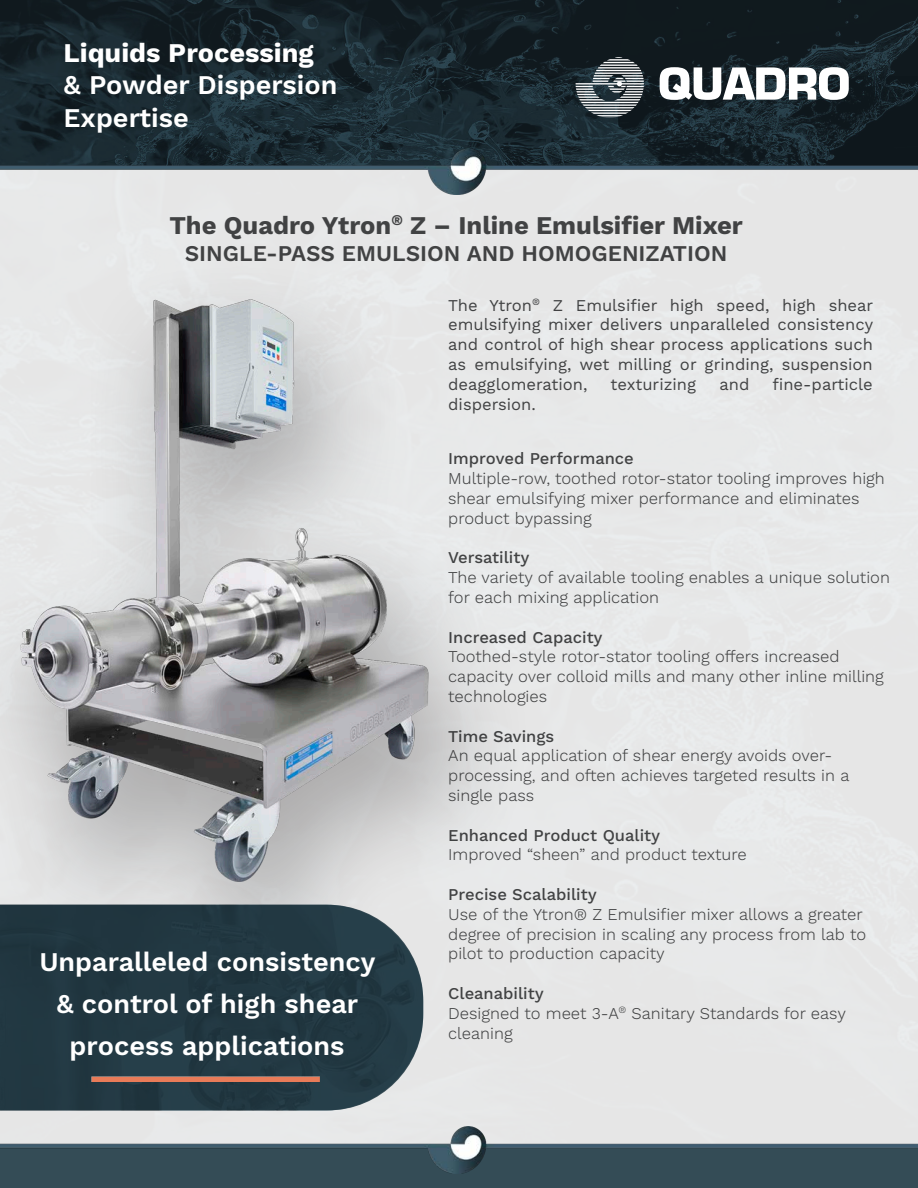
<style>
.page{position:relative;width:918px;height:1188px;background:#fff}
.page>*{position:absolute;margin:0;border:0;box-sizing:border-box;transform-origin:0 0}
.t1{font:600 27px/32.4px "Work Sans";color:#fff}
.t2{font:700 25.5px "Work Sans";color:#414243}
.t3{font:600 22.5px "Work Sans";color:#414243}
.t4{font:300 16.5px/19.8px "Work Sans";color:#414243}
.t5{font:16.5px/19.8px "Work Sans";color:#414243;text-align:justify}
.t6{font:500 16.5px "Work Sans";color:#414243}
.s1{font-weight:700}
</style>
<div class="page">
<div style="left:0;top:195px;width:918px;height:932px;background:#e7e7e8"></div>
<svg style="left:0;top:0;width:918px;height:149px;background:#17242b"></svg>
<img style="left:0;top:149px;width:918px;height:46px">
<svg style="left:576px;top:57px;width:68px;height:62px;background:#5c656a"></svg>
<svg style="left:660px;top:67px;width:189px;height:33px"></svg>
<div style="left:0;top:257px;width:539px;height:760px;background:#e6e7e8"></div>
<img style="left:9px;top:299px;width:461px;height:595px">
<div style="left:0;top:905px;width:423px;height:205px;background:#223842"></div>
<img style="left:92px;top:1077px;width:227px;height:4px">
<div style="left:0;top:1173px;width:918px;height:15px;background:#344c56"></div>
<img style="left:0;top:1127px;width:918px;height:46px">
<p class="t1" style="left:64px;top:38px;width:276px"><span class="s1">Liquids Processing </span>&amp; Powder Dispersion<br>Expertise</p>
<p class="t2" style="left:169px;top:210px;width:575px">The Quadro Ytron<sup>®</sup> Z – Inline Emulsifier Mixer</p>
<p class="t3" style="left:185px;top:240px;width:544px">SINGLE-PASS EMULSION AND HOMOGENIZATION</p>
<p class="t5" style="left:448px;top:296px;width:427px">The Ytron<sup>®</sup> Z Emulsifier high speed, high shear emulsifying mixer delivers unparalleled consistency and control of high shear process applications such as emulsifying, wet milling or grinding, suspension deagglomeration,</p>
<p class="t5" style="left:611px;top:375px;width:87px">texturizing</p>
<p class="t5" style="left:720px;top:375px;width:31px">and</p>
<p class="t5" style="left:773px;top:375px;width:102px">fine-particle</p>
<p class="t1" style="left:39px;top:942px;width:338px;line-height:42px;text-align:center">Unparalleled consistency &amp; control of high shear process applications</p>
<p class="t5" style="left:448px;top:395px;width:89px">dispersion.</p>
<p class="t6" style="left:448px;top:449px;width:187px">Improved Performance</p>
<p class="t4" style="left:448px;top:469px;width:438px">Multiple-row, toothed rotor-stator tooling improves high shear emulsifying mixer performance and eliminates product bypassing</p>
<p class="t6" style="left:448px;top:548px;width:83px">Versatility</p>
<p class="t4" style="left:448px;top:568px;width:443px">The variety of available tooling enables a unique solution for each mixing application</p>
<p class="t6" style="left:448px;top:627px;width:156px">Increased Capacity</p>
<p class="t4" style="left:448px;top:648px;width:437px">Toothed-style rotor-stator tooling offers increased capacity over colloid mills and many other inline milling technologies</p>
<p class="t6" style="left:448px;top:726px;width:108px">Time Savings</p>
<p class="t4" style="left:448px;top:747px;width:403px">An equal application of shear energy avoids over&shy;processing, and often achieves targeted results in a single pass</p>
<p class="t6" style="left:448px;top:825px;width:214px">Enhanced Product Quality</p>
<p class="t4" style="left:448px;top:846px;width:300px">Improved “sheen” and product texture</p>
<p class="t6" style="left:448px;top:885px;width:150px">Precise Scalability</p>
<p class="t4" style="left:448px;top:905px;width:420px">Use of the Ytron® Z Emulsifier mixer allows a greater degree of precision in scaling any process from lab to pilot to production capacity</p>
<p class="t6" style="left:448px;top:984px;width:97px">Cleanability</p>
<p class="t4" style="left:448px;top:1004px;width:399px">Designed to meet 3-A<sup>®</sup> Sanitary Standards for easy cleaning</p>
</div>
